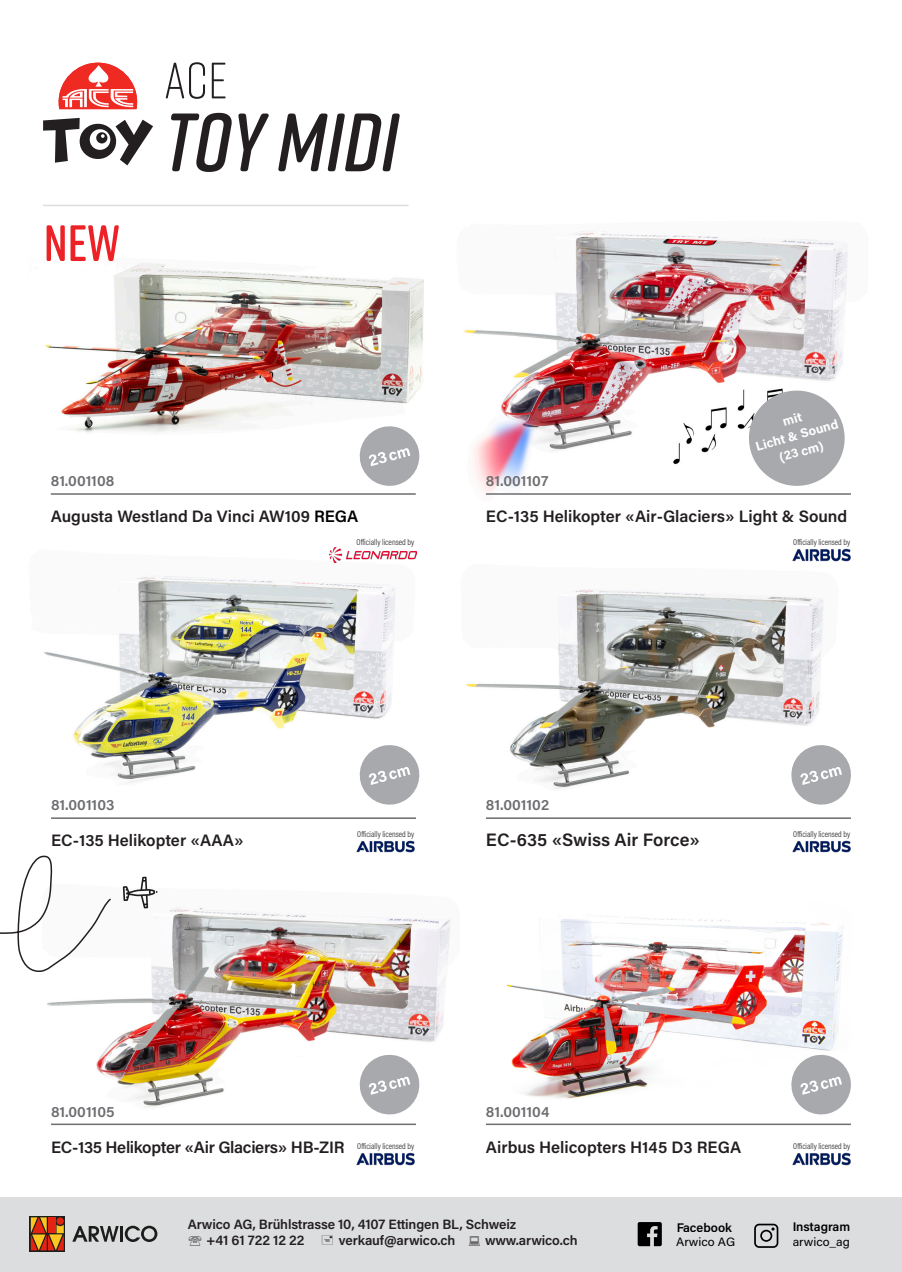
<style>
.page{position:relative;width:902px;height:1272px;background:#fff}
.page>*{position:absolute;margin:0;border:0;box-sizing:border-box;transform-origin:0 0}
.t1{font:italic 600 82.5px "Rift Soft";color:#231f20}
.t2{font:300 51px "Rift Soft";color:#231f20}
.t3{font:600 51px "Rift Soft";color:#ec2226}
.t4{font:600 18px "Acumin Pro";color:#231f20}
.t5{font:600 16.5px "Acumin Pro";color:#231f20}
.t6{font:600 16.5px "Acumin Pro";letter-spacing:-.02em;color:#231f20}
.t7{font:600 15px "Acumin Pro";letter-spacing:-.005em;color:#6c6d70}
.t8{font:600 13.5px "Acumin Pro";letter-spacing:-.01em;color:#231f20}
.t9{font:700 12.9px "Acumin Pro";color:#fff}
.t10{font:600 12.45px "Acumin Pro";color:#000}
.t11{font:12px "Acumin Pro";color:#000;scale:1.04 1}
.t12{font:300 8.55px "Acumin Pro Cond";color:#231f20}
.t13{font:300 8.4px "Acumin Pro Cond";color:#231f20}
.s1{color:#000}
</style>
<div class="page">
<img style="left:464px;top:231px;width:387px;height:264px">
<img style="left:44px;top:576px;width:352px;height:208px">
<img style="left:466px;top:548px;width:385px;height:271px">
<img style="left:47px;top:887px;width:404px;height:239px">
<img style="left:486px;top:915px;width:365px;height:211px">
<hr style="left:486px;top:493px;width:364px;height:2px;background:#6c6d70">
<hr style="left:51px;top:817px;width:365px;height:2px;background:#6c6d70">
<hr style="left:486px;top:817px;width:364px;height:2px;background:#6c6d70">
<hr style="left:51px;top:1123px;width:365px;height:2px;background:#6c6d70">
<svg style="left:788px;top:1051px;width:63px;height:66px"></svg>
<svg style="left:788px;top:741px;width:63px;height:66px"></svg>
<svg style="left:356px;top:1051px;width:66px;height:66px"></svg>
<svg style="left:356px;top:741px;width:64px;height:64px"></svg>
<hr style="left:486px;top:1123px;width:364px;height:2px;background:#6c6d70">
<hr style="left:43px;top:205px;width:365px;height:1px;background:#dcdddf">
<div style="left:0;top:1197px;width:901px;height:74px;background:#dcdddf"></div>
<svg style="left:0;top:855px;width:113px;height:117px"></svg>
<svg style="left:123px;top:876px;width:34px;height:32px"></svg>
<svg style="left:637px;top:1222px;width:24px;height:24px"></svg>
<svg style="left:754px;top:1223px;width:24px;height:24px"></svg>
<img style="left:791px;top:549px;width:60px;height:12px">
<img style="left:792px;top:840px;width:59px;height:13px">
<img style="left:792px;top:1152px;width:59px;height:12px">
<img style="left:356px;top:840px;width:59px;height:13px">
<img style="left:356px;top:1152px;width:59px;height:12px">
<svg style="left:30px;top:1216px;width:35px;height:35px"></svg>
<svg style="left:31px;top:1217px;width:33px;height:33px"></svg>
<svg style="left:72px;top:1226px;width:47px;height:15px"></svg>
<hr style="left:120px;top:1225px;width:3px;height:16px;background:#1d1d1b">
<svg style="left:125px;top:1225px;width:32px;height:16px"></svg>
<svg style="left:59px;top:63px;width:78px;height:46px"></svg>
<svg style="left:43px;top:118px;width:110px;height:47px"></svg>
<img style="left:45px;top:263px;width:378px;height:170px">
<hr style="left:51px;top:493px;width:365px;height:2px;background:#6c6d70">
<img style="left:329px;top:547px;width:88px;height:16px">
<svg style="left:356px;top:423px;width:66px;height:63px"></svg>
<svg style="left:743px;top:385px;width:106px;height:106px"></svg>
<p class="t2" style="left:164px;top:45px;width:65px">ACE</p>
<p class="t3" style="left:44px;top:207px;width:78px">NEW</p>
<p class="t1" style="left:164px;top:84px;width:236px">TOY MIDI</p>
<p class="t7" style="left:51px;top:470px;width:65px">81.001108</p>
<p class="t5" style="left:51px;top:505px;width:309px">Augusta Westland Da Vinci AW109 <span class="s1">REGA</span></p>
<p class="t12" style="left:356px;top:536px;width:59px">Officially licensed by</p>
<p class="t9" style="left:753px;top:438px;width:87px;rotate:-16deg">Licht &amp; Sound</p>
<p class="t9" style="left:777px;top:448px;width:47px;rotate:-16deg">(23 cm)</p>
<p class="t7" style="left:486px;top:470px;width:64px">81.001107</p>
<p class="t5" style="left:486px;top:505px;width:363px">EC-135 Helikopter «Air-Glaciers» Light &amp; Sound</p>
<p class="t13" style="left:793px;top:536px;width:58px">Officially licensed by</p>
<p class="t7" style="left:51px;top:794px;width:65px">81.001103</p>
<p class="t5" style="left:51px;top:829px;width:194px">EC-135 Helikopter «AAA»</p>
<p class="t13" style="left:357px;top:828px;width:58px">Officially licensed by</p>
<p class="t7" style="left:486px;top:794px;width:65px">81.001102</p>
<p class="t4" style="left:486px;top:827px;width:215px">EC-635 «Swiss Air Force»</p>
<p class="t13" style="left:793px;top:828px;width:58px">Officially licensed by</p>
<p class="t7" style="left:51px;top:1100px;width:65px">81.001105</p>
<p class="t6" style="left:51px;top:1135px;width:295px">EC-135 Helikopter «Air Glaciers» HB-ZIR</p>
<p class="t13" style="left:357px;top:1140px;width:58px">Officially licensed by</p>
<p class="t7" style="left:486px;top:1100px;width:65px">81.001104</p>
<p class="t5" style="left:486px;top:1135px;width:257px">Airbus Helicopters H145 D3 REGA</p>
<p class="t13" style="left:793px;top:1140px;width:58px">Officially licensed by</p>
<p class="t8" style="left:188px;top:1214px;width:330px">Arwico AG, Brühlstrasse 10, 4107 Ettingen BL, Schweiz</p>
<p class="t8" style="left:206px;top:1230px;width:100px">+41 61 722 12 22</p>
<p class="t8" style="left:339px;top:1230px;width:118px">verkauf@arwico.ch</p>
<p class="t8" style="left:485px;top:1230px;width:94px">www.arwico.ch</p>
<p class="t10" style="left:676px;top:1218px;width:57px">Facebook</p>
<p class="t11" style="left:676px;top:1233px;width:58px">Arwico AG</p>
<p class="t11" style="left:792px;top:1233px;width:57px">arwico_ag</p>
<p class="t10" style="left:792px;top:1218px;width:59px">Instagram</p>
</div>
